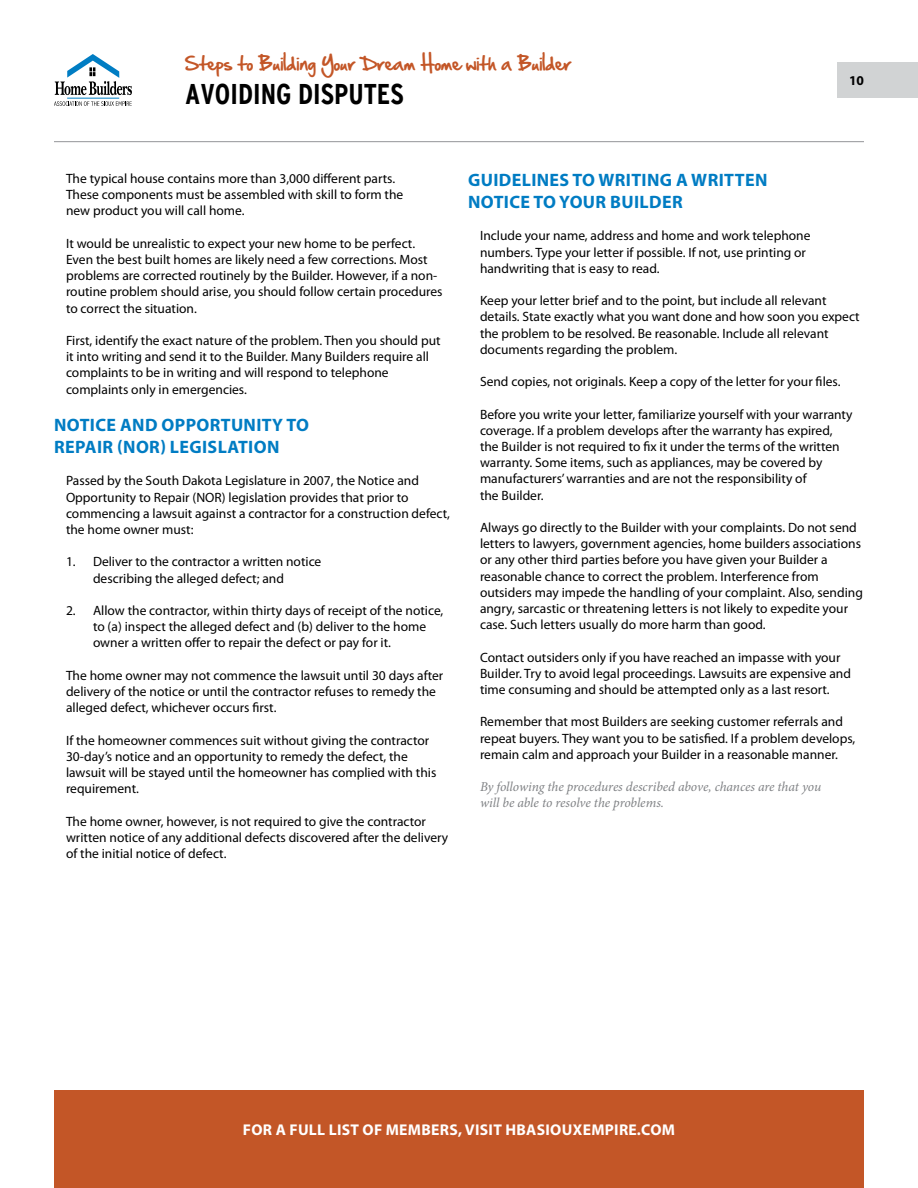
<style>
.page{position:relative;width:918px;height:1188px;background:#fff}
.page>*{position:absolute;margin:0;border:0;box-sizing:border-box;transform-origin:0 0}
.t1{font:700 condensed 28.5px "Interstate";color:#000}
.t2{font:700 18px "Myriad Pro";letter-spacing:.02em;color:#007cc3}
.t3{font:16.5px "Hand Of Sean";color:#c35627}
.t4{font:700 15.6px "Myriad Pro";letter-spacing:.02em;color:#fff}
.t5{font:13.5px/16.2px "Myriad Pro";color:#000}
.t6{font:italic 13.5px/16.2px "Minion Pro";letter-spacing:-.01em;color:#808285}
.t7{font:700 13.5px "Myriad Pro";color:#000}
</style>
<div class="page">
<div style="left:54px;top:1091px;width:810px;height:97px;background:#c35627"></div>
<svg style="left:55px;top:54px;width:77px;height:41px"></svg>
<hr style="left:67px;top:98px;width:52px;height:1px;background:#007dc3">
<svg style="left:54px;top:101px;width:78px;height:5px"></svg>
<hr style="left:54px;top:141px;width:810px;height:1px;background:#939598">
<div style="left:838px;top:62px;width:80px;height:36px;background:#d1d3d4"></div>
<p class="t3" style="left:185px;top:48px;width:388px">Steps to Building Your Dream Home with a Builder</p>
<h1 class="t1" style="left:185px;top:78px;width:220px">AVOIDING DISPUTES</h1>
<p class="t7" style="left:849px;top:72px;width:16px">10</p>
<p class="t5" style="left:66px;top:170px;width:339px">The typical house contains more than 3,000 different parts.<br>These components must be assembled with skill to form the new product you will call home.</p>
<p class="t5" style="left:66px;top:235px;width:378px">It would be unrealistic to expect your new home to be perfect.<br>Even the best built homes are likely need a few corrections. Most problems are corrected routinely by the Builder. However, if a non&shy;routine problem should arise, you should follow certain procedures to correct the situation.</p>
<p class="t5" style="left:66px;top:332px;width:376px">First, identify the exact nature of the problem. Then you should put it into writing and send it to the Builder. Many Builders require all complaints to be in writing and will respond to telephone complaints only in emergencies.</p>
<h2 class="t2" style="left:54px;top:414px;width:12px">NOTICE</h2>
<h2 class="t2" style="left:120px;top:414px;width:54px">AN D OPPORTUNITY</h2>
<h2 class="t2" style="left:286px;top:414px;width:12px">TO</h2>
<h2 class="t2" style="left:54px;top:435px;width:11px">REPAIR</h2>
<h2 class="t2" style="left:117px;top:435px;width:19px">(NOR</h2>
<h2 class="t2" style="left:160px;top:435px;width:53px">) LEGISLATION</h2>
<p class="t5" style="left:66px;top:472px;width:386px">Passed by the South Dakota Legislature in 2007, the Notice and Opportunity to Repair (NOR) legislation provides that prior to commencing a lawsuit against a contractor for a construction defect, the home owner must:</p>
<p class="t5" style="left:93px;top:553px;width:230px;text-indent:-27px">1. Deliver to the contractor a written notice describing the alleged defect; and</p>
<p class="t5" style="left:93px;top:602px;width:352px;text-indent:-27px">2. Allow the contractor, within thirty days of receipt of the notice, to (a) inspect the alleged defect and (b) deliver to the home owner a written offer to repair the defect or pay for it.</p>
<p class="t5" style="left:66px;top:667px;width:379px">The home owner may not commence the lawsuit until 30 days after delivery of the notice or until the contractor refuses to remedy the alleged defect, whichever occurs first.</p>
<p class="t5" style="left:66px;top:732px;width:372px">If the homeowner commences suit without giving the contractor 30-day’s notice and an opportunity to remedy the defect, the lawsuit will be stayed until the homeowner has complied with this requirement.</p>
<p class="t5" style="left:66px;top:813px;width:384px">The home owner, however, is not required to give the contractor written notice of any additional defects discovered after the delivery of the initial notice of defect.</p>
<h2 class="t2" style="left:468px;top:168px;width:54px">GUIDELINES</h2>
<h2 class="t2" style="left:573px;top:168px;width:37px">TO WRITIN</h2>
<h2 class="t2" style="left:660px;top:168px;width:109px">G A WRITTEN</h2>
<h2 class="t2" style="left:468px;top:190px;width:104px">NOTICE TO YOUR</h2>
<h2 class="t2" style="left:610px;top:190px;width:74px">BUILDER</h2>
<p class="t5" style="left:480px;top:227px;width:332px">Include your name, address and home and work telephone numbers. Type your letter if possible. If not, use printing or handwriting that is easy to read.</p>
<p class="t5" style="left:480px;top:292px;width:381px">Keep your letter brief and to the point, but include all relevant details. State exactly what you want done and how soon you expect the problem to be resolved. Be reasonable. Include all relevant documents regarding the problem.</p>
<p class="t5" style="left:480px;top:373px;width:362px">Send copies, not originals. Keep a copy of the letter for your files.</p>
<p class="t5" style="left:480px;top:406px;width:374px">Before you write your letter, familiarize yourself with your warranty coverage. If a problem develops after the warranty has expired, the Builder is not required to fix it under the terms of the written warranty. Some items, such as appliances, may be covered by manufacturers’ warranties and are not the responsibility of<br>the Builder.</p>
<p class="t5" style="left:480px;top:519px;width:384px">Always go directly to the Builder with your complaints. Do not send letters to lawyers, government agencies, home builders associations or any other third parties before you have given your Builder a reasonable chance to correct the problem. Interference from outsiders may impede the handling of your complaint. Also, sending angry, sarcastic or threatening letters is not likely to expedite your case. Such letters usually do more harm than good.</p>
<p class="t5" style="left:480px;top:649px;width:373px">Contact outsiders only if you have reached an impasse with your<br>Builder. Try to avoid legal proceedings. Lawsuits are expensive and time consuming and should be attempted only as a last resort.</p>
<p class="t5" style="left:480px;top:713px;width:377px">Remember that most Builders are seeking customer referrals and repeat buyers. They want you to be satisfied. If a problem develops, remain calm and approach your Builder in a reasonable manner.</p>
<p class="t6" style="left:480px;top:779px;width:343px">By following the procedures described above, chances are that you will be able to resolve the problems.</p>
<p class="t4" style="left:243px;top:1119px;width:434px">FOR A FULL LIST OF MEMBERS, VISIT HBASIOUXEMPIRE.COM</p>
</div>
